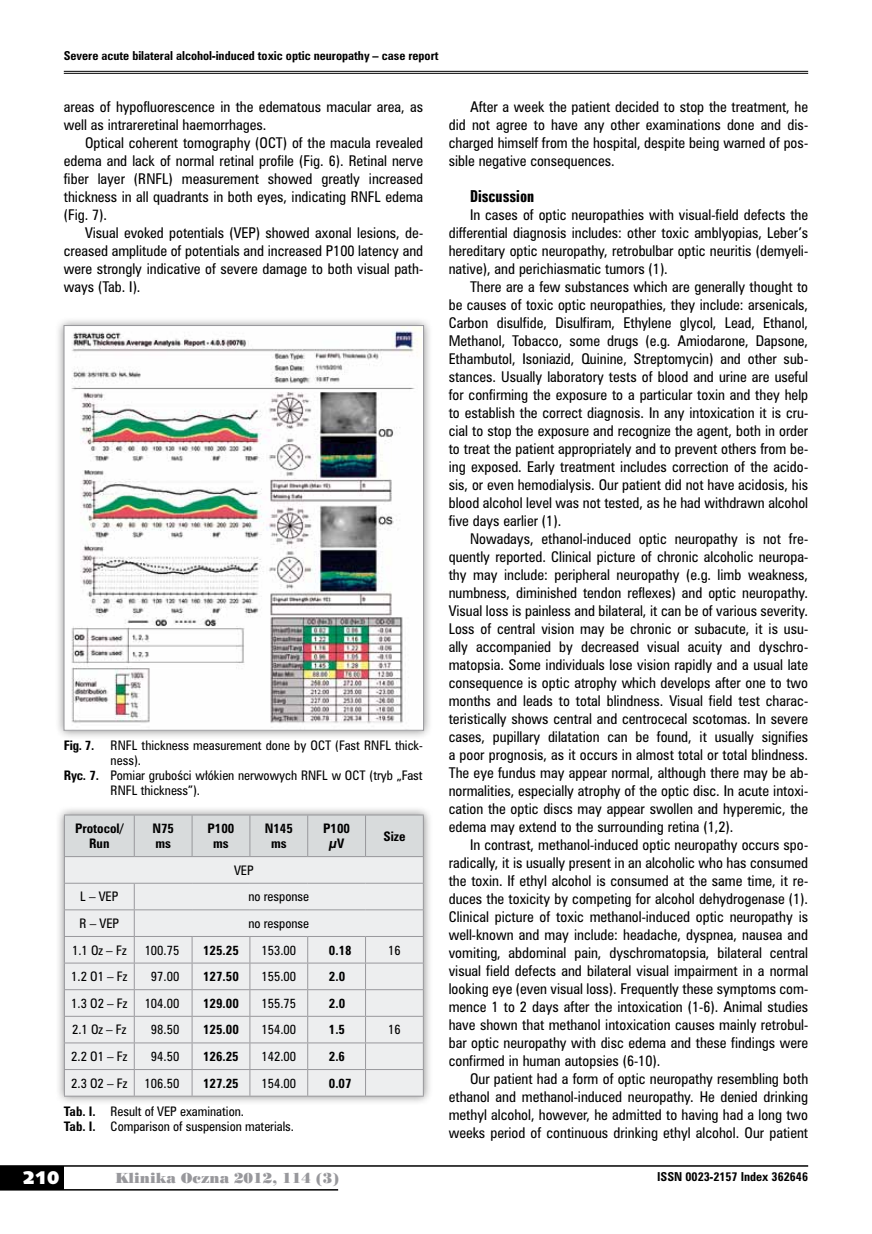
<style>
.page{position:relative;width:872px;height:1234px;background:#fff}
.page>*{position:absolute;margin:0;border:0;box-sizing:border-box;transform-origin:0 0}
.t1{font:18px "Humanst 531 U Blk PL";color:#fff}
.t2{font:15px "Zurich Bd X Cn PL";color:#000}
.t3{font:13.5px/18px "Zurich Cn PL";color:#000;text-align:justify}
.t4{font:13.5px "Poster Bodoni PL";color:#98989c}
.t5{font:12px/15px "Zurich Cn PL";color:#000}
.t6{font:700 12px/15px "Zurich Cn PL";color:#000;text-align:center}
.t7{font:700 11.25px "Zurich Cn PL";color:#000}
.s1{font-weight:700}
</style>
<div class="page">
<div style="left:0;top:1165px;width:64px;height:24px;background:#000"></div>
<hr style="left:0;top:1164px;width:808px;height:2px;background:#000">
<hr style="left:0;top:1188px;width:338px;height:2px;background:#000">
<hr style="left:64px;top:71px;width:744px;height:1px;background:#000">
<hr style="left:64px;top:73px;width:744px;height:1px;background:#000">
<div style="left:55px;top:805px;width:378px;height:300px;background:#000;opacity:.45"></div>
<svg style="left:64px;top:815px;width:360px;height:280px;background:#e6e8e9"></svg>
<hr style="left:64px;top:1095px;width:70px;height:1px;background:#98989c">
<hr style="left:134px;top:1095px;width:58px;height:1px;background:#98989c">
<hr style="left:192px;top:1095px;width:58px;height:1px;background:#98989c">
<hr style="left:250px;top:1095px;width:58px;height:1px;background:#98989c">
<hr style="left:308px;top:1095px;width:57px;height:1px;background:#98989c">
<hr style="left:365px;top:1095px;width:59px;height:1px;background:#98989c">
<hr style="left:64px;top:814px;width:70px;height:1px;background:#98989c">
<hr style="left:64px;top:815px;width:1px;height:41px;background:#98989c">
<hr style="left:134px;top:814px;width:58px;height:1px;background:#98989c">
<hr style="left:192px;top:814px;width:58px;height:1px;background:#98989c">
<hr style="left:250px;top:814px;width:58px;height:1px;background:#98989c">
<hr style="left:308px;top:814px;width:57px;height:1px;background:#98989c">
<hr style="left:365px;top:814px;width:59px;height:1px;background:#98989c">
<hr style="left:423px;top:815px;width:1px;height:41px;background:#98989c">
<hr style="left:64px;top:856px;width:70px;height:1px;background:#98989c">
<hr style="left:134px;top:856px;width:58px;height:1px;background:#98989c">
<hr style="left:192px;top:856px;width:58px;height:1px;background:#98989c">
<hr style="left:250px;top:856px;width:58px;height:1px;background:#98989c">
<hr style="left:308px;top:856px;width:57px;height:1px;background:#98989c">
<hr style="left:365px;top:856px;width:59px;height:1px;background:#98989c">
<div style="left:55px;top:316px;width:378px;height:423px;background:#000;opacity:.45"></div>
<img style="left:66px;top:327px;width:356px;height:401px">
<div style="left:64px;top:325px;width:360px;height:405px;border:1px solid #98989c"></div>
<p class="t7" style="left:64px;top:48px;width:376px">Severe acute bilateral alcohol-induced toxic optic neuropathy – case report</p>
<p class="t3" style="left:64px;top:97px;width:361px">areas of hypofluorescence in the edematous macular area, as well as intrareretinal haemorrhages.</p>
<p class="t3" style="left:64px;top:133px;width:361px;text-indent:21px">Optical coherent tomography (OCT) of the macula revealed edema and lack of normal retinal profile (Fig. 6). Retinal nerve fiber layer (RNFL) measurement showed greatly increased thickness in all quadrants in both eyes, indicating RNFL edema (Fig. 7).</p>
<p class="t3" style="left:64px;top:223px;width:361px;text-indent:21px">Visual evoked potentials (VEP) showed axonal lesions, de&shy;creased amplitude of potentials and increased P100 latency and were strongly indicative of severe damage to both visual path&shy;ways (Tab. I).</p>
<p class="t6" style="left:64px;top:737px;width:32px">Fig. 7.</p>
<p class="t5" style="left:111px;top:737px;width:313px">RNFL thickness measurement done by OCT (Fast RNFL thick-</p>
<p class="t5" style="left:111px;top:752px;width:32px">ness).</p>
<p class="t5" style="left:64px;top:767px;width:360px"><span class="s1">Ryc. 7.</span> Pomiar grubości włókien nerwowych RNFL w OCT (tryb „Fast</p>
<p class="t5" style="left:111px;top:782px;width:91px">RNFL thickness”).</p>
<p class="t6" style="left:75px;top:820px;width:50px">Protocol/<br>Run</p>
<p class="t6" style="left:152px;top:820px;width:23px;text-align:left">N75 ms</p>
<p class="t6" style="left:208px;top:820px;width:28px">P100 ms</p>
<p class="t6" style="left:265px;top:820px;width:30px">N145 ms</p>
<p class="t6" style="left:323px;top:820px;width:28px">P100 μV</p>
<p class="t6" style="left:383px;top:828px;width:23px">Size</p>
<p class="t5" style="left:234px;top:862px;width:21px">VEP</p>
<p class="t5" style="left:80px;top:888px;width:40px">L – VEP</p>
<p class="t5" style="left:248px;top:888px;width:62px">no response</p>
<p class="t5" style="left:79px;top:915px;width:41px">R – VEP</p>
<p class="t5" style="left:248px;top:915px;width:62px">no response</p>
<p class="t5" style="left:72px;top:942px;width:56px">1.1 Oz – Fz</p>
<p class="t5" style="left:145px;top:942px;width:36px">100.75</p>
<p class="t6" style="left:203px;top:942px;width:37px">125.25</p>
<p class="t5" style="left:261px;top:942px;width:36px">153.00</p>
<p class="t6" style="left:329px;top:942px;width:24px">0.18</p>
<p class="t5" style="left:388px;top:942px;width:14px">16</p>
<p class="t5" style="left:71px;top:968px;width:58px">1.2 O1 – Fz</p>
<p class="t5" style="left:151px;top:968px;width:30px">97.00</p>
<p class="t6" style="left:203px;top:968px;width:37px">127.50</p>
<p class="t5" style="left:261px;top:968px;width:36px">155.00</p>
<p class="t6" style="left:329px;top:968px;width:18px">2.0</p>
<p class="t5" style="left:71px;top:995px;width:58px">1.3 O2 – Fz</p>
<p class="t5" style="left:145px;top:995px;width:36px">104.00</p>
<p class="t6" style="left:203px;top:995px;width:37px">129.00</p>
<p class="t5" style="left:261px;top:995px;width:36px">155.75</p>
<p class="t6" style="left:329px;top:995px;width:18px">2.0</p>
<p class="t5" style="left:72px;top:1021px;width:56px">2.1 Oz – Fz</p>
<p class="t5" style="left:151px;top:1021px;width:30px">98.50</p>
<p class="t6" style="left:203px;top:1021px;width:37px">125.00</p>
<p class="t5" style="left:261px;top:1021px;width:36px">154.00</p>
<p class="t6" style="left:329px;top:1021px;width:18px">1.5</p>
<p class="t5" style="left:388px;top:1021px;width:14px">16</p>
<p class="t5" style="left:71px;top:1048px;width:58px">2.2 O1 – Fz</p>
<p class="t5" style="left:151px;top:1048px;width:30px">94.50</p>
<p class="t6" style="left:203px;top:1048px;width:37px">126.25</p>
<p class="t5" style="left:261px;top:1048px;width:36px">142.00</p>
<p class="t6" style="left:329px;top:1048px;width:18px">2.6</p>
<p class="t5" style="left:71px;top:1075px;width:58px">2.3 O2 – Fz</p>
<p class="t5" style="left:145px;top:1075px;width:36px">106.50</p>
<p class="t6" style="left:203px;top:1075px;width:37px">127.25</p>
<p class="t5" style="left:261px;top:1075px;width:36px">154.00</p>
<p class="t6" style="left:329px;top:1075px;width:24px">0.07</p>
<p class="t5" style="left:64px;top:1103px;width:232px"><span class="s1">Tab. I.</span> Result of VEP examination.<br><span class="s1">Tab. I.</span> Comparison of suspension materials.</p>
<p class="t3" style="left:449px;top:97px;width:361px;text-indent:21px">After a week the patient decided to stop the treatment, he did not agree to have any other examinations done and dis&shy;charged himself from the hospital, despite being warned of pos&shy;sible negative consequences.</p>
<p class="t2" style="left:470px;top:186px;width:66px">Discussion</p>
<p class="t3" style="left:449px;top:205px;width:361px;text-indent:21px">In cases of optic neuropathies with visual-field defects the differential diagnosis includes: other toxic amblyopias, Leber’s hereditary optic neuropathy, retrobulbar optic neuritis (demyeli&shy;native), and perichiasmatic tumors (1).</p>
<p class="t3" style="left:449px;top:277px;width:361px;text-indent:21px">There are a few substances which are generally thought to be causes of toxic optic neuropathies, they include: arsenicals, Carbon disulfide, Disulfiram, Ethylene glycol, Lead, Ethanol, Methanol, Tobacco, some drugs (e.g. Amiodarone, Dapsone, Ethambutol, Isoniazid, Quinine, Streptomycin) and other sub&shy;stances. Usually laboratory tests of blood and urine are useful for confirming the exposure to a particular toxin and they help to establish the correct diagnosis. In any intoxication it is cru&shy;cial to stop the exposure and recognize the agent, both in order to treat the patient appropriately and to prevent others from be&shy;ing exposed. Early treatment includes correction of the acido&shy;sis, or even hemodialysis. Our patient did not have acidosis, his blood alcohol level was not tested, as he had withdrawn alcohol five days earlier (1).</p>
<p class="t3" style="left:449px;top:529px;width:361px;text-indent:21px">Nowadays, ethanol-induced optic neuropathy is not fre&shy;quently reported. Clinical picture of chronic alcoholic neuropa&shy;thy may include: peripheral neuropathy (e.g. limb weakness, numbness, diminished tendon reflexes) and optic neuropathy.<br>Visual loss is painless and bilateral, it can be of various severity.<br>Loss of central vision may be chronic or subacute, it is usu&shy;ally accompanied by decreased visual acuity and dyschro&shy;matopsia. Some individuals lose vision rapidly and a usual late consequence is optic atrophy which develops after one to two months and leads to total blindness. Visual field test charac&shy;teristically shows central and centrocecal scotomas. In severe cases, pupillary dilatation can be found, it usually signifies a poor prognosis, as it occurs in almost total or total blindness.<br>The eye fundus may appear normal, although there may be ab&shy;normalities, especially atrophy of the optic disc. In acute intoxi&shy;cation the optic discs may appear swollen and hyperemic, the edema may extend to the surrounding retina (1,2).</p>
<p class="t3" style="left:449px;top:835px;width:361px;text-indent:21px">In contrast, methanol-induced optic neuropathy occurs spo&shy;radically, it is usually present in an alcoholic who has consumed the toxin. If ethyl alcohol is consumed at the same time, it re&shy;duces the toxicity by competing for alcohol dehydrogenase (1).<br>Clinical picture of toxic methanol-induced optic neuropathy is well-known and may include: headache, dyspnea, nausea and vomiting, abdominal pain, dyschromatopsia, bilateral central visual field defects and bilateral visual impairment in a normal looking eye (even visual loss). Frequently these symptoms com&shy;mence 1 to 2 days after the intoxication (1-6). Animal studies have shown that methanol intoxication causes mainly retrobul&shy;bar optic neuropathy with disc edema and these findings were confirmed in human autopsies (6-10).</p>
<p class="t3" style="left:449px;top:1069px;width:361px;text-indent:21px">Our patient had a form of optic neuropathy resembling both ethanol and methanol-induced neuropathy. He denied drinking methyl alcohol, however, he admitted to having had a long two weeks period of continuous drinking ethyl alcohol. Our patient</p>
<h1 class="t1" style="left:23px;top:1165px;width:38px">210</h1>
<p class="t4" style="left:115px;top:1168px;width:225px">Klinika Oczna 2012, 114 (3)</p>
<p class="t7" style="left:657px;top:1168px;width:152px">ISSN 0023-2157 Index 362646</p>
</div>
